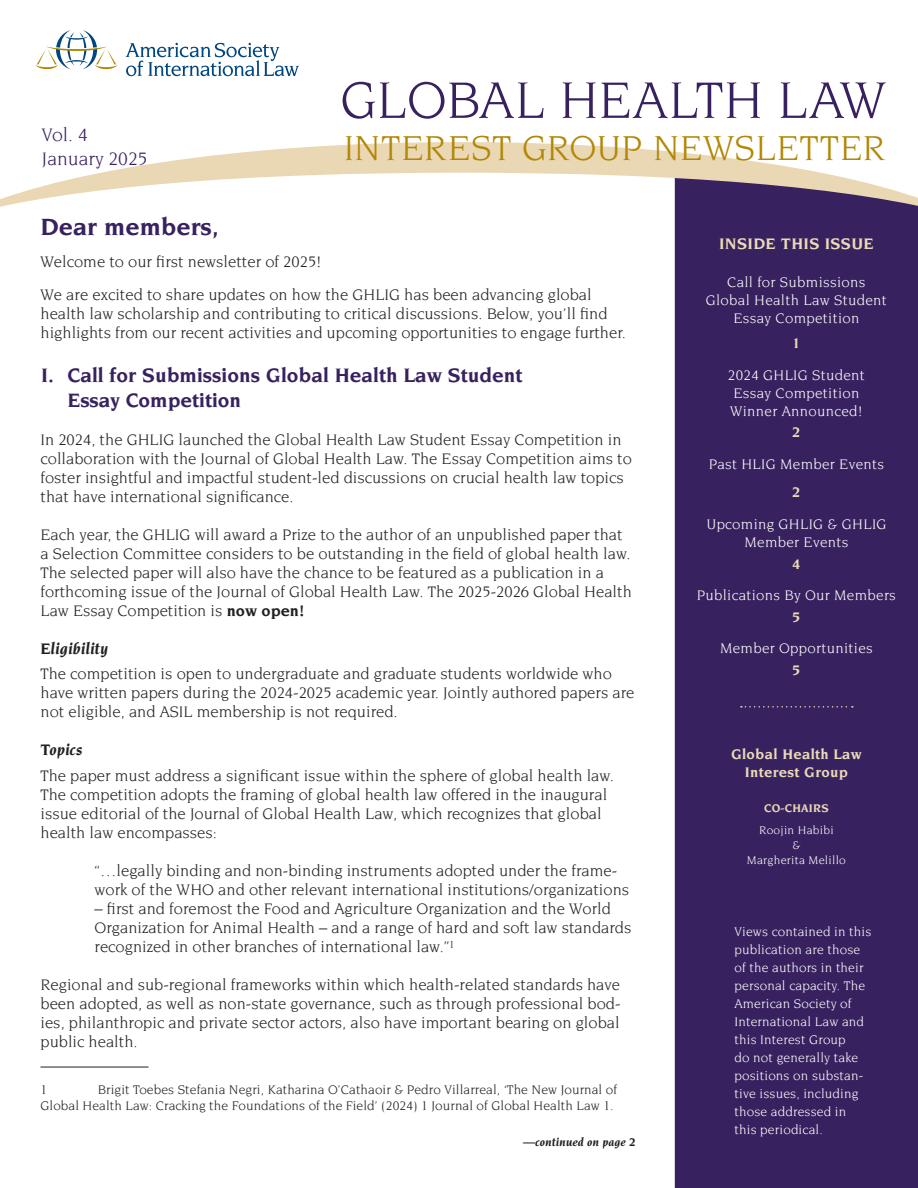
<style>
.page{position:relative;width:918px;height:1188px;background:#fff}
.page>*{position:absolute;margin:0;border:0;box-sizing:border-box;transform-origin:0 0}
.t1{font:55.5px "Novarese Std";letter-spacing:-.005em;color:#37215f}
.t2{font:37.5px "Novarese Std";color:#b28705}
.t3{font:700 25.5px "Novarese Std";color:#37215f}
.t4{font:700 21px/25.2px "Novarese Std";color:#37215f}
.t5{font:19.5px/23.4px "Novarese Std";color:#37215f}
.t6{font:16.5px/18.9px "Novarese Std";color:#231f20}
.t7{font:italic 700 16.5px "Novarese Std";color:#231f20}
.t8{font:700 16.5px "Novarese Std";letter-spacing:.02em;color:#ebdab6}
.t9{font:15px/18px "Novarese Std";letter-spacing:.02em;color:#fff;text-align:center}
.t10{font:700 15px/18px "Novarese Std";letter-spacing:.02em;color:#ebdab6;text-align:center}
.t11{font:13.5px/18px "Novarese Std";letter-spacing:.01em;color:#fff}
.t12{font:13.5px/16.2px "Novarese Std";letter-spacing:.005em;color:#231f20;text-align:right}
.t13{font:12px/15px "Novarese Std";letter-spacing:.02em;color:#fff;text-align:center}
.t14{font:italic 700 12px "Novarese Std";color:#231f20}
.t15{font:700 12px "Novarese Std";letter-spacing:.02em;color:#ebdab6}
.s1{font-weight:700}
</style>
<div class="page">
<svg style="left:126px;top:43px;width:173px;height:33px"></svg>
<svg style="left:35px;top:30px;width:83px;height:39px"></svg>
<div style="left:675px;top:217px;width:243px;height:971px;background:#37215f"></div>
<svg style="left:0;top:142px;width:918px;height:75px"></svg>
<svg style="left:741px;top:706px;width:112px;height:2px"></svg>
<hr style="left:40px;top:1067px;width:108px;height:1px;background:#231f20">
<p class="t5" style="left:42px;top:123px;width:107px">Vol. 4<br>January 2025</p>
<h1 class="t1" style="left:340px;top:70px;width:548px">GLOBAL HEALTH LAW</h1>
<h2 class="t2" style="left:344px;top:127px;width:543px">INTEREST GROUP NEWSLETTER</h2>
<h3 class="t3" style="left:40px;top:212px;width:180px">Dear members,</h3>
<p class="t6" style="left:40px;top:245px;width:553px;line-height:32.4px">Welcome to our first newsletter of 2025!<br>We are excited to share updates on how the GHLIG has been advancing global</p>
<p class="t6" style="left:40px;top:303px;width:587px">health law scholarship and contributing to critical discussions. Below, you’ll find highlights from our recent activities and upcoming opportunities to engage further.</p>
<p class="t4" style="left:68px;top:362px;width:457px;text-indent:-26px">I. Call for Submissions Global Health Law Student<br>Essay Competition</p>
<p class="t6" style="left:40px;top:430px;width:593px">In 2024, the GHLIG launched the Global Health Law Student Essay Competition in collaboration with the Journal of Global Health Law. The Essay Competition aims to foster insightful and impactful student-led discussions on crucial health law topics that have international significance.</p>
<p class="t6" style="left:40px;top:525px;width:593px">Each year, the GHLIG will award a Prize to the author of an unpublished paper that a Selection Committee considers to be outstanding in the field of global health law.<br>The selected paper will also have the chance to be featured as a publication in a forthcoming issue of the Journal of Global Health Law. The 2025-2026 Global Health Law Essay Competition is <span class="s1">now open!</span></p>
<p class="t7" style="left:40px;top:639px;width:69px">Eligibility</p>
<p class="t6" style="left:40px;top:664px;width:595px">The competition is open to undergraduate and graduate students worldwide who have written papers during the 2024-2025 academic year. Jointly authored papers are not eligible, and ASIL membership is not required.</p>
<p class="t7" style="left:40px;top:741px;width:43px">Topics</p>
<p class="t6" style="left:40px;top:766px;width:575px">The paper must address a significant issue within the sphere of global health law.<br>The competition adopts the framing of global health law offered in the inaugural issue editorial of the Journal of Global Health Law, which recognizes that global health law encompasses:</p>
<p class="t6" style="left:95px;top:861px;width:536px">“…legally binding and non-binding instruments adopted under the frame&shy;work of the WHO and other relevant international institutions/organizations</p>
<p class="t6" style="left:95px;top:899px;width:538px">– first and foremost the Food and Agriculture Organization and the World<br>Organization for Animal Health – and a range of hard and soft law standards recognized in other branches of international law.”<sup>1</sup></p>
<p class="t6" style="left:40px;top:975px;width:582px;text-align:justify">Regional and sub-regional frameworks within which health-related standards have been adopted, as well as non-state governance, such as through professional bod&shy;ies, philanthropic and private sector actors, also have important bearing on global public health.</p>
<p class="t12" style="left:40px;top:1081px;width:8px">1</p>
<p class="t12" style="left:40px;top:1081px;width:578px">Brigit Toebes Stefania Negri, Katharina O’Cathaoir &amp; Pedro Villarreal, ‘The New Journal of<br>Global Health Law: Cracking the Foundations of the Field’ (2024) 1 Journal of Global Health Law 1.</p>
<p class="t14" style="left:523px;top:1135px;width:114px">—continued on page 2</p>
<p class="t8" style="left:719px;top:235px;width:156px">INSIDE THIS ISSUE</p>
<p class="t9" style="left:706px;top:273px;width:183px">Call for Submissions<br>Global Health Law Student<br>Essay Competition</p>
<p class="t10" style="left:792px;top:334px;width:10px">1</p>
<p class="t9" style="left:728px;top:366px;width:138px;text-align:left">2024 GHLIG Student<br>Essay Competition<br>Winner Announced!</p>
<p class="t10" style="left:792px;top:423px;width:10px">2</p>
<p class="t9" style="left:709px;top:455px;width:177px">Past HLIG Member Events</p>
<p class="t10" style="left:792px;top:483px;width:10px">2</p>
<p class="t9" style="left:706px;top:515px;width:182px">Upcoming GHLIG &amp; GHLIG<br>Member Events</p>
<p class="t10" style="left:792px;top:555px;width:10px">4</p>
<p class="t9" style="left:697px;top:586px;width:201px">Publications By Our Members</p>
<p class="t10" style="left:792px;top:608px;width:10px">5</p>
<p class="t9" style="left:720px;top:639px;width:154px">Member Opportunities</p>
<p class="t10" style="left:792px;top:661px;width:10px">5</p>
<p class="t10" style="left:731px;top:745px;width:132px">Global Health Law<br>Interest Group</p>
<p class="t15" style="left:764px;top:802px;width:66px">CO-CHAIRS</p>
<p class="t13" style="left:747px;top:823px;width:101px">Roojin Habibi<br>&amp;<br>Margherita Melillo</p>
<p class="t11" style="left:734px;top:922px;width:138px">Views contained in this publication are those of the authors in their personal capacity. The<br>American Society of<br>International Law and this Interest Group<br>do not generally take positions on substan&shy;tive issues, including those addressed in this periodical.</p>
</div>
